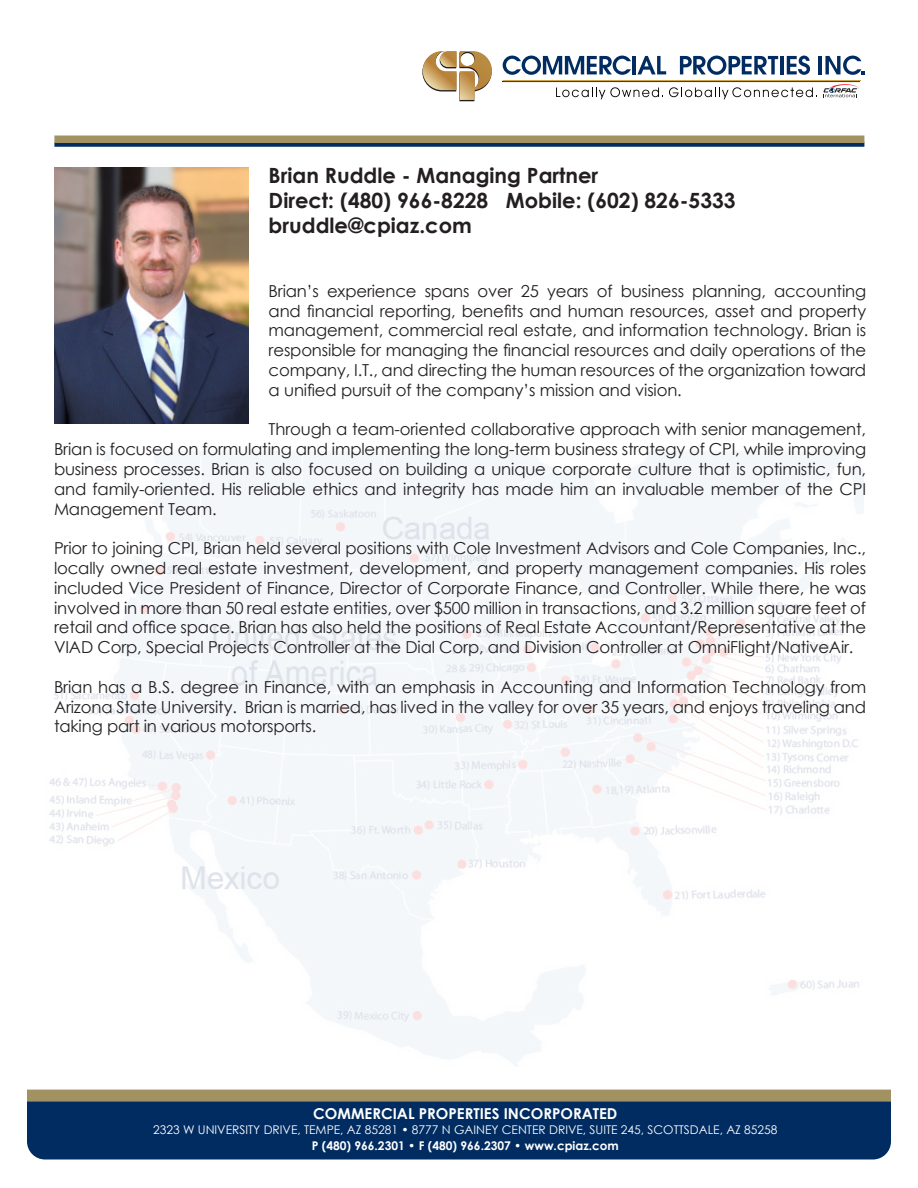
<style>
.page{position:relative;width:918px;height:1188px;background:#fff}
.page>*{position:absolute;margin:0;border:0;box-sizing:border-box;transform-origin:0 0}
.t1{font:700 21px "Century Gothic";color:#231f20}
.t2{font:16.5px/19.8px "Century Gothic";letter-spacing:-.01em;color:#231f20;text-align:justify}
.t3{font:700 15px "Century Gothic";color:#fff}
.t4{font:12px "Century Gothic";color:#fff}
.t5{font:700 12px "Century Gothic";color:#fff}
</style>
<div class="page">
<div style="left:27px;top:1102px;width:864px;height:58px;background:#002c62;border-radius:18px"></div>
<div style="left:27px;top:1090px;width:864px;height:12px;background:#a29161"></div>
<img style="left:49px;top:421px;width:815px;height:645px">
<div style="left:54px;top:142px;width:810px;height:5px;background:#002c62"></div>
<svg style="left:422px;top:51px;width:70px;height:50px"></svg>
<hr style="left:502px;top:81px;width:358px;height:1px;background:#231f20">
<hr style="left:503px;top:80px;width:358px;height:1px;background:#cda449">
<svg style="left:556px;top:87px;width:107px;height:12px"></svg>
<svg style="left:669px;top:87px;width:148px;height:12px"></svg>
<svg style="left:503px;top:56px;width:128px;height:19px"></svg>
<hr style="left:633px;top:56px;width:3px;height:18px;background:#002c62">
<svg style="left:637px;top:56px;width:29px;height:18px"></svg>
<svg style="left:680px;top:56px;width:98px;height:19px"></svg>
<hr style="left:780px;top:56px;width:3px;height:18px;background:#002c62">
<svg style="left:787px;top:56px;width:23px;height:19px"></svg>
<hr style="left:819px;top:56px;width:3px;height:18px;background:#002c62">
<svg style="left:825px;top:56px;width:39px;height:19px"></svg>
<svg style="left:824px;top:84px;width:35px;height:13px"></svg>
<div style="left:54px;top:136px;width:810px;height:7px;background:#a29161"></div>
<img style="left:54px;top:167px;width:194px;height:257px">
<p class="t1" style="left:269px;top:159px;width:331px">Brian Ruddle - Managing Partner</p>
<p class="t1" style="left:269px;top:185px;width:469px">Direct: (480) 966-8228 Mobile: (602) 826-5333</p>
<p class="t1" style="left:269px;top:210px;width:205px">bruddle@cpiaz.com</p>
<p class="t2" style="left:269px;top:281px;width:599px">Brian’s experience spans over 25 years of business planning, accounting and financial reporting, benefits and human resources, asset and property management, commercial real estate, and information technology. Brian is responsible for managing the financial resources and daily operations of the company, I.T., and directing the human resources of the organization toward a unified pursuit of the company’s mission and vision.</p>
<p class="t2" style="left:54px;top:419px;width:814px;text-indent:215px">Through a team-oriented collaborative approach with senior management, Brian is focused on formulating and implementing the long-term business strategy of CPI, while improving business processes. Brian is also focused on building a unique corporate culture that is optimistic, fun, and family-oriented. His reliable ethics and integrity has made him an invaluable member of the CPI Management Team.</p>
<p class="t2" style="left:54px;top:538px;width:814px">Prior to joining CPI, Brian held several positions with Cole Investment Advisors and Cole Companies, Inc., locally owned real estate investment, development, and property management companies. His roles included Vice President of Finance, Director of Corporate Finance, and Controller. While there, he was involved in more than 50 real estate entities, over $500 million in transactions, and 3.2 million square feet of retail and office space. Brian has also held the positions of Real Estate Accountant/Representative at the VIAD Corp, Special Projects Controller at the Dial Corp, and Division Controller at OmniFlight/NativeAir.</p>
<p class="t2" style="left:54px;top:677px;width:814px">Brian has a B.S. degree in Finance, with an emphasis in Accounting and Information Technology from Arizona State University. Brian is married, has lived in the valley for over 35 years, and enjoys traveling and taking part in various motorsports.</p>
<p class="t3" style="left:313px;top:1103px;width:306px">COMMERCIAL PROPERTIES INCORPORATED</p>
<p class="t4" style="left:153px;top:1121px;width:626px">2323 W UNIVERSITY DRIVE, TEMPE, AZ 85281 • 8777 N GAINEY CENTER DRIVE, SUITE 245, SCOTTSDALE, AZ 85258</p>
<p class="t5" style="left:312px;top:1136px;width:309px">P (480) 966.2301 • F (480) 966.2307 • www.cpiaz.com</p>
</div>
